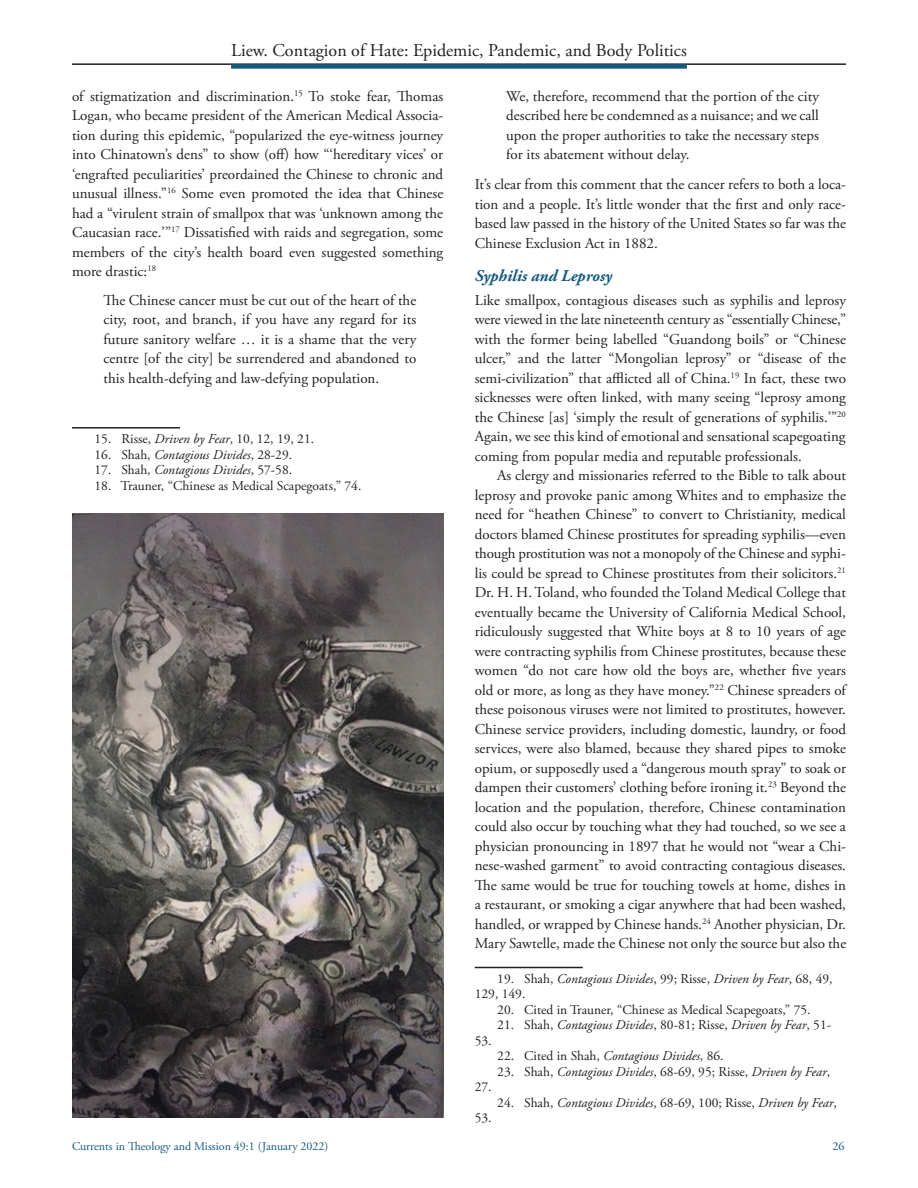
<style>
.page{position:relative;width:918px;height:1188px;background:#fff}
.page>*{position:absolute;margin:0;border:0;box-sizing:border-box;transform-origin:0 0}
.page_header_with_rul{font:18px "Adobe Garamond Pro";color:#231f20}
.sub_subhead{font:italic 700 16.5px "Adobe Garamond Pro";color:#145a7d}
.body_text{font:15px/19.5px "Adobe Garamond Pro";color:#231f20;text-align:justify}
.body_text_no_indent{font:15px/19.5px "Adobe Garamond Pro";color:#231f20;text-align:justify}
.body_text_citation{font:15px/19.5px "Adobe Garamond Pro";color:#231f20;text-align:justify}
.footnote{font:13.5px/15.5px "Adobe Garamond Pro";color:#231f20}
.footnote-2{font:italic 13.5px "Adobe Garamond Pro";color:#231f20}
.t1{font:12px "Adobe Garamond Pro";color:#145a7d}
.s1{font-style:italic}
.s2{font-style:normal}
</style>
<div class="page">
<hr style="left:72px;top:63px;width:774px;height:2px;background:#231f20">
<div style="left:231px;top:64px;width:456px;height:5px;background:#145a7d"></div>
<hr style="left:475px;top:967px;width:108px;height:1px;background:#231f20">
<hr style="left:72px;top:427px;width:108px;height:2px;background:#231f20">
<img style="left:72px;top:513px;width:371px;height:605px">
<p class="page_header_with_rul" style="left:231px;top:39px;width:457px">Liew. Contagion of Hate: Epidemic, Pandemic, and Body Politics</p>
<p class="body_text" style="left:72px;top:87px;width:373px">of stigmatization and discrimination.<sup>15</sup> To stoke fear, Thomas Logan, who became president of the American Medical Associa&shy;tion during this epidemic, “popularized the eye-witness journey into Chinatown’s dens” to show (off) how “‘hereditary vices’ or ‘engrafted peculiarities’ preordained the Chinese to chronic and unusual illness.”<sup>16</sup> Some even promoted the idea that Chinese had a “virulent strain of smallpox that was ‘unknown among the Caucasian race.’”<sup>17</sup> Dissatisfied with raids and segregation, some members of the city’s health board even suggested something more drastic:<sup>18</sup></p>
<p class="body_text_citation" style="left:104px;top:291px;width:314px">The Chinese cancer must be cut out of the heart of the city, root, and branch, if you have any regard for its future sanitory welfare … it is a shame that the very centre [of the city] be surrendered and abandoned to this health-defying and law-defying population.</p>
<p class="footnote" style="left:94px;top:432px;width:221px">15. Risse, <span class="s1">Driven by Fear</span>, 10, 12, 19, 21.</p>
<p class="footnote-2" style="left:94px;top:446px;width:199px"><span class="s2">16. Shah,</span> Contagious Divides<span class="s2">, 28-29.</span></p>
<p class="footnote-2" style="left:94px;top:462px;width:199px"><span class="s2">17. Shah,</span> Contagious Divides<span class="s2">, 57-58.</span></p>
<p class="footnote" style="left:94px;top:478px;width:268px">18. Trauner, “Chinese as Medical Scapegoats,” 74.</p>
<p class="body_text_citation" style="left:506px;top:87px;width:314px">We, therefore, recommend that the portion of the city described here be condemned as a nuisance; and we call upon the proper authorities to take the necessary steps for its abatement without delay.</p>
<p class="body_text_no_indent" style="left:475px;top:175px;width:373px">It’s clear from this comment that the cancer refers to both a loca&shy;tion and a people. It’s little wonder that the first and only race&shy;based law passed in the history of the United States so far was the Chinese Exclusion Act in 1882.</p>
<p class="sub_subhead" style="left:475px;top:266px;width:139px">Syphilis and Leprosy</p>
<p class="body_text_no_indent" style="left:475px;top:291px;width:373px">Like smallpox, contagious diseases such as syphilis and leprosy were viewed in the late nineteenth century as “essentially Chinese,” with the former being labelled “Guandong boils” or “Chinese ulcer,” and the latter “Mongolian leprosy” or “disease of the semi-civilization” that afflicted all of China.<sup>19</sup> In fact, these two sicknesses were often linked, with many seeing “leprosy among the Chinese [as] ‘simply the result of generations of syphilis.’”<sup>20<br></sup>Again, we see this kind of emotional and sensational scapegoating coming from popular media and reputable professionals.</p>
<p class="body_text" style="left:475px;top:466px;width:373px;text-indent:22px">As clergy and missionaries referred to the Bible to talk about leprosy and provoke panic among Whites and to emphasize the need for “heathen Chinese” to convert to Christianity, medical doctors blamed Chinese prostitutes for spreading syphilis—even though prostitution was not a monopoly of the Chinese and syphi&shy;lis could be spread to Chinese prostitutes from their solicitors.<sup>21<br></sup>Dr. H. H. Toland, who founded the Toland Medical College that eventually became the University of California Medical School, ridiculously suggested that White boys at 8 to 10 years of age were contracting syphilis from Chinese prostitutes, because these women “do not care how old the boys are, whether five years old or more, as long as they have money.”<sup>22</sup> Chinese spreaders of these poisonous viruses were not limited to prostitutes, however.<br>Chinese service providers, including domestic, laundry, or food services, were also blamed, because they shared pipes to smoke opium, or supposedly used a “dangerous mouth spray” to soak or dampen their customers’ clothing before ironing it.<sup>23</sup> Beyond the location and the population, therefore, Chinese contamination could also occur by touching what they had touched, so we see a physician pronouncing in 1897 that he would not “wear a Chi&shy;nese-washed garment” to avoid contracting contagious diseases.<br>The same would be true for touching towels at home, dishes in a restaurant, or smoking a cigar anywhere that had been washed, handled, or wrapped by Chinese hands.<sup>24</sup> Another physician, Dr.<br>Mary Sawtelle, made the Chinese not only the source but also the</p>
<p class="footnote" style="left:475px;top:971px;width:359px;text-indent:22px">19. Shah, <span class="s1">Contagious Divides</span>, 99; Risse, <span class="s1">Driven by Fear</span>, 68, 49,<br>129, 149.</p>
<p class="footnote" style="left:497px;top:1002px;width:315px">20. Cited in Trauner, “Chinese as Medical Scapegoats,” 75.</p>
<p class="footnote-2" style="left:497px;top:1017px;width:335px"><span class="s2">21. Shah,</span> Contagious Divides<span class="s2">, 80-81; Risse,</span> Driven by Fear<span class="s2">, 51-</span></p>
<p class="footnote" style="left:475px;top:1033px;width:18px">53.</p>
<p class="footnote" style="left:497px;top:1049px;width:228px">22. Cited in Shah, <span class="s1">Contagious Divides</span>, 86.</p>
<p class="footnote-2" style="left:497px;top:1063px;width:334px"><span class="s2">23. Shah,</span> Contagious Divides<span class="s2">, 68-69, 95; Risse,</span> Driven by Fear<span class="s2">,</span></p>
<p class="footnote" style="left:475px;top:1080px;width:18px">27.</p>
<p class="footnote-2" style="left:497px;top:1094px;width:341px"><span class="s2">24. Shah,</span> Contagious Divides<span class="s2">, 68-69, 100; Risse,</span> Driven by Fear<span class="s2">,</span></p>
<p class="footnote" style="left:475px;top:1110px;width:18px">53.</p>
<p class="t1" style="left:72px;top:1139px;width:258px">Currents in Theology and Mission 49:1 (January 2022)</p>
<p class="t1" style="left:832px;top:1139px;width:13px">26</p>
</div>
